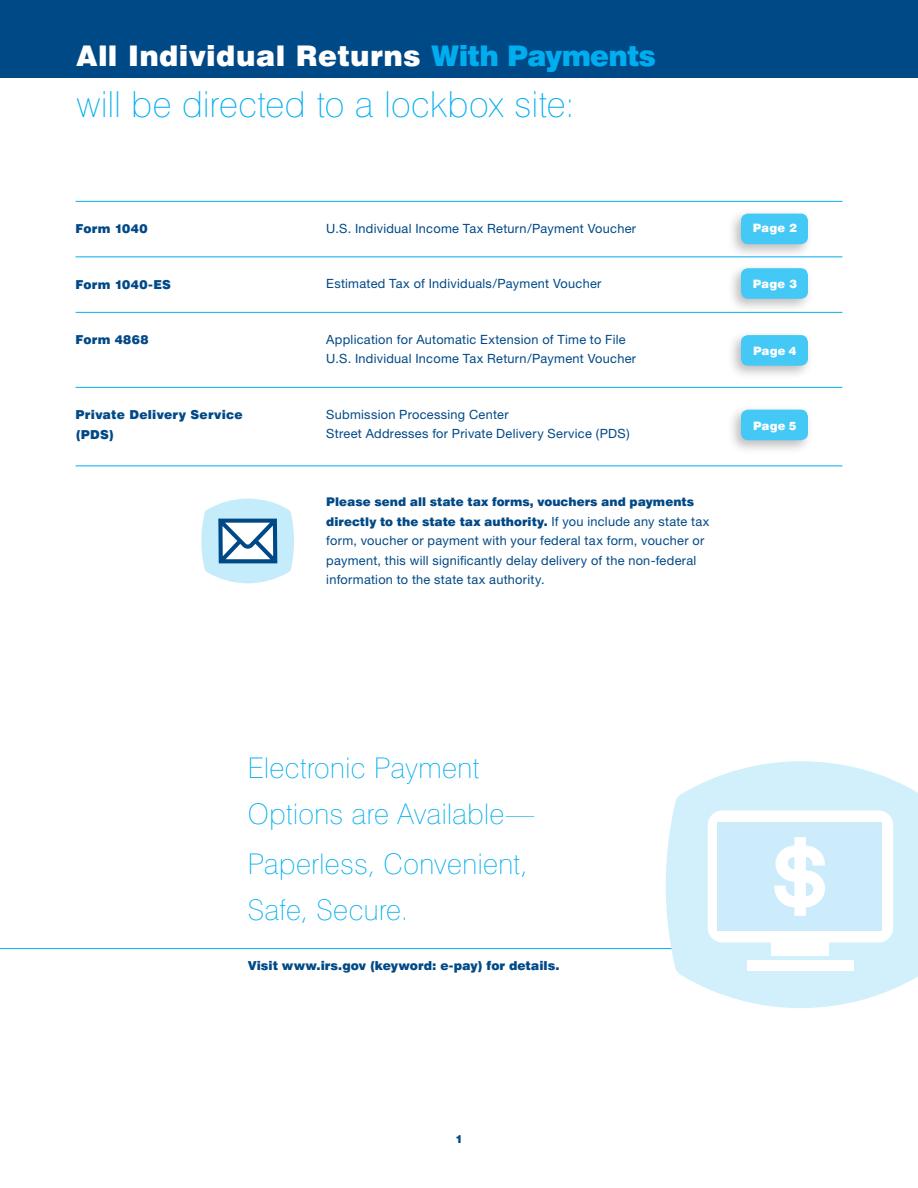
<style>
.page{position:relative;width:918px;height:1188px;background:#fff}
.page>*{position:absolute;margin:0;border:0;box-sizing:border-box;transform-origin:0 0}
.t1{font:100 36px "Swiss 721 BT";letter-spacing:.01em;color:#00aeef}
.t2{font:100 28.5px/46.5px "Swiss 721 BT";letter-spacing:.015em;color:#00aeef}
.t3{font:900 28.5px "Swiss 721 BT";letter-spacing:.01em;color:#fff}
.t4{font:12.75px/19.5px "Helvetica Neue";letter-spacing:.02em;color:#004987}
.t5{font:900 12.45px "Swiss 721 BT";color:#004987}
.t6{font:900 12.3px "Swiss 721 BT";letter-spacing:.02em;color:#004987}
.t7{font:900 12px/19.5px "Swiss 721 BT";color:#004987}
.t8{font:900 11.7px "Swiss 721 BT";letter-spacing:.015em;color:#fff}
.t9{font:900 11.25px "Swiss 721 BT";color:#004987}
.s1{color:#00aeef}
.s2{font-stretch:condensed}
.s3{font-family:"Helvetica Neue";font-weight:400;font-size:12.75px}
</style>
<div class="page">
<div style="left:726px;top:330px;width:87px;height:50px;background:#000;opacity:.27"></div>
<hr style="left:76px;top:201px;width:766px;height:1px;background:#00aeef">
<hr style="left:76px;top:387px;width:766px;height:1px;background:#00aeef">
<hr style="left:76px;top:466px;width:766px;height:1px;background:#00aeef">
<div style="left:0;top:0;width:918px;height:78px;background:#004987"></div>
<div style="left:726px;top:208px;width:87px;height:51px;background:#000;opacity:.27"></div>
<div style="left:741px;top:214px;width:67px;height:30px;background:#44c8f5;border-radius:7px"></div>
<div style="left:726px;top:263px;width:87px;height:50px;background:#000;opacity:.27"></div>
<div style="left:741px;top:268px;width:67px;height:31px;background:#44c8f5;border-radius:7px"></div>
<hr style="left:76px;top:257px;width:766px;height:1px;background:#00aeef">
<hr style="left:76px;top:312px;width:766px;height:1px;background:#00aeef">
<div style="left:741px;top:335px;width:67px;height:31px;background:#44c8f5;border-radius:7px"></div>
<div style="left:726px;top:404px;width:87px;height:51px;background:#000;opacity:.27"></div>
<div style="left:741px;top:410px;width:67px;height:30px;background:#44c8f5;border-radius:7px"></div>
<svg style="left:201px;top:499px;width:93px;height:84px"></svg>
<hr style="left:0;top:948px;width:842px;height:1px;background:#00aeef">
<svg style="left:663px;top:761px;width:255px;height:247px;fill:#d1f0fc"></svg>
<div style="left:708px;top:810px;width:185px;height:133px;background:#fff;border-radius:15px"></div>
<div style="left:718px;top:822px;width:164px;height:108px;background:#ccecfc"></div>
<div style="left:772px;top:942px;width:57px;height:14px;background:#fff"></div>
<div style="left:747px;top:961px;width:107px;height:10px;background:#fff"></div>
<svg style="left:774px;top:837px;width:51px;height:79px"></svg>
<h2 class="t3" style="left:76px;top:38px;width:581px">All Individual Returns <span class="s1">With Payments</span></h2>
<h2 class="t1" style="left:76px;top:82px;width:500px">will be directed to a lockbox site:</h2>
<p class="t6" style="left:76px;top:221px;width:73px">Form 1040</p>
<p class="t4" style="left:326px;top:218px;width:311px">U.S. Individual Income Tax Return/Payment Voucher</p>
<p class="t8" style="left:753px;top:221px;width:46px">Page 2</p>
<p class="t6" style="left:76px;top:277px;width:97px">Form 1040<span class="s2">-</span>ES</p>
<p class="t4" style="left:326px;top:274px;width:277px">Estimated Tax of Individuals/Payment Voucher</p>
<p class="t8" style="left:753px;top:276px;width:46px">Page 3</p>
<p class="t6" style="left:76px;top:332px;width:75px">Form 4868</p>
<p class="t4" style="left:326px;top:329px;width:311px">Application for Automatic Extension of Time to File<br>U.S. Individual Income Tax Return/Payment Voucher</p>
<p class="t6" style="left:76px;top:407px;width:169px">Private Delivery Service</p>
<p class="t4" style="left:326px;top:404px;width:184px">Submission Processing Center</p>
<p class="t6" style="left:76px;top:427px;width:40px">(PDS)</p>
<p class="t4" style="left:326px;top:424px;width:305px">Street Addresses for Private Delivery Service (PDS)</p>
<p class="t7" style="left:326px;top:492px;width:385px">Please send all state tax forms, vouchers and payments directly to the state tax authority. <span class="s3">If you include any state tax</span></p>
<p class="t4" style="left:326px;top:531px;width:379px">form, voucher or payment with your federal tax form, voucher or payment, this will significantly delay delivery of the non-federal information to the state tax authority.</p>
<p class="t8" style="left:753px;top:344px;width:45px">Page 4</p>
<p class="t8" style="left:753px;top:419px;width:45px">Page 5</p>
<p class="t2" style="left:248px;top:744px;width:288px">Electronic Payment<br>Options are Available—</p>
<p class="t2" style="left:248px;top:840px;width:282px">Paperless, Convenient,<br>Safe, Secure.</p>
<p class="t5" style="left:248px;top:958px;width:313px">Visit www.irs.gov (keyword: e<span class="s2">-</span>pay) for details.</p>
<p class="t9" style="left:456px;top:1132px;width:9px">1</p>
</div>
